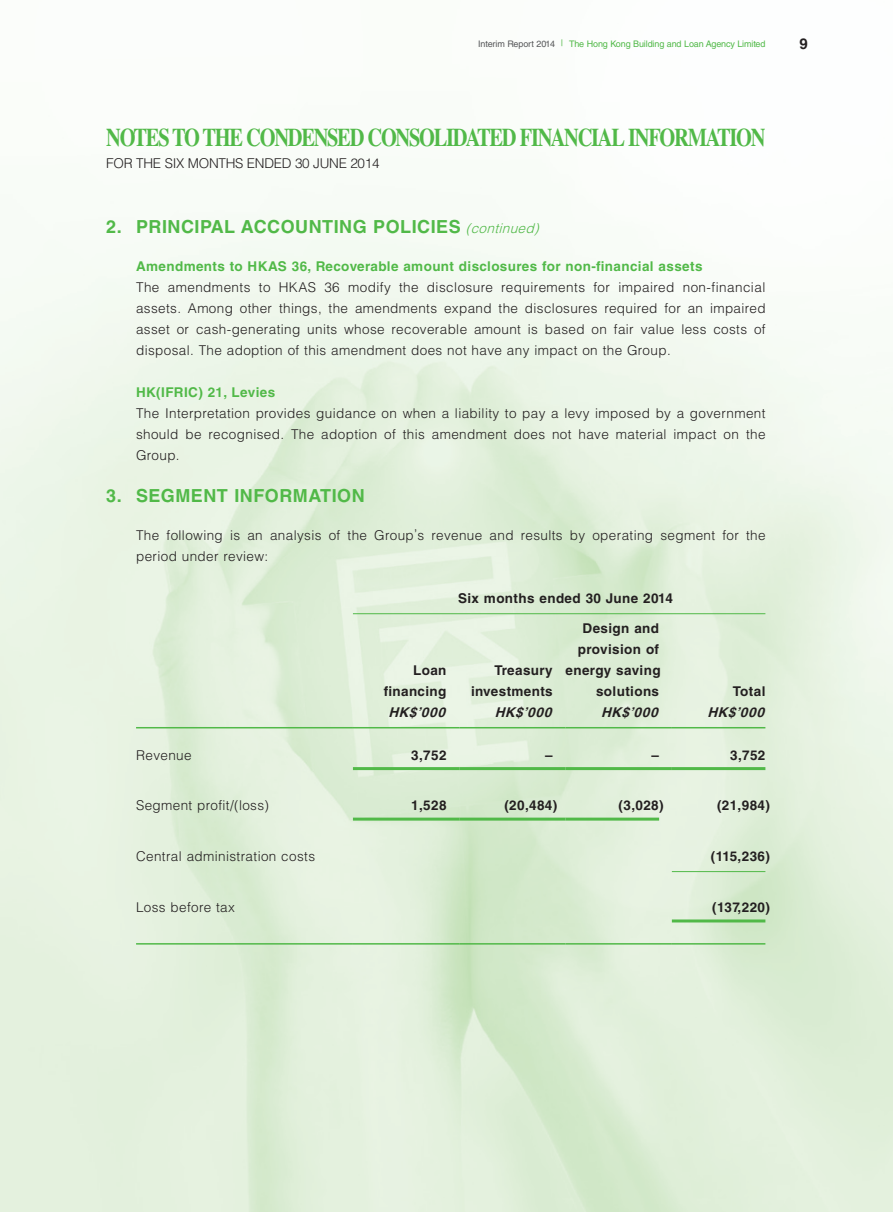
<style>
.page{position:relative;width:893px;height:1212px;background:#fff}
.page>*{position:absolute;margin:0;border:0;box-sizing:border-box;transform-origin:0 0}
.t1{font:700 25.5px "Times LT Std";letter-spacing:-.06em;color:#51b948;scale:.8 1}
.Heading_1{font:700 18px "Helvetica LT Std";letter-spacing:.03em;color:#51b948}
.Body_Text{font:700 15px "Helvetica LT Std";color:#231f20}
.Body_Text-2{font:300 13.5px/21px "Helvetica LT Std";letter-spacing:.03em;color:#231f20;text-align:justify}
.Body_Text-3{font:700 13.5px "Helvetica LT Std";letter-spacing:.03em;color:#231f20}
.Heading_2{font:700 13.5px "Helvetica LT Std";letter-spacing:.03em;color:#51b948}
.Body_Text-4{font:300 13.5px "Helvetica LT Std";letter-spacing:-.02em;color:#231f20}
.Body_Text-5{font:italic 700 13.5px "Helvetica LT Std";color:#231f20}
.Body_Text-6{font:9px "Helvetica LT Std";letter-spacing:-.015em;color:#51b948}
.s1{color:#57585a}
.s2{font-weight:300;font-style:italic;font-size:13.5px}
</style>
<div class="page">
<hr style="left:353px;top:613px;width:412px;height:1px;background:#51b948">
<hr style="left:136px;top:727px;width:217px;height:1px;background:#51b948">
<hr style="left:353px;top:727px;width:106px;height:1px;background:#51b948">
<hr style="left:459px;top:727px;width:107px;height:1px;background:#51b948">
<hr style="left:566px;top:727px;width:106px;height:1px;background:#51b948">
<hr style="left:672px;top:727px;width:93px;height:1px;background:#51b948">
<hr style="left:353px;top:767px;width:106px;height:3px;background:#51b948">
<hr style="left:459px;top:767px;width:107px;height:3px;background:#51b948">
<hr style="left:566px;top:767px;width:106px;height:3px;background:#51b948">
<hr style="left:672px;top:767px;width:93px;height:3px;background:#51b948">
<hr style="left:353px;top:817px;width:106px;height:3px;background:#51b948">
<hr style="left:459px;top:817px;width:107px;height:3px;background:#51b948">
<hr style="left:566px;top:817px;width:93px;height:3px;background:#51b948">
<hr style="left:672px;top:871px;width:93px;height:1px;background:#51b948">
<hr style="left:672px;top:919px;width:93px;height:3px;background:#51b948">
<hr style="left:136px;top:943px;width:217px;height:1px;background:#51b948">
<hr style="left:353px;top:943px;width:106px;height:1px;background:#51b948">
<hr style="left:459px;top:943px;width:107px;height:1px;background:#51b948">
<hr style="left:566px;top:943px;width:106px;height:1px;background:#51b948">
<hr style="left:672px;top:943px;width:93px;height:1px;background:#51b948">
<p class="Body_Text-6" style="left:478px;top:39px;width:289px"><span class="s1">Interim Report 2014</span> | The Hong Kong Building and Loan Agency Limited</p>
<p class="Body_Text" style="left:799px;top:35px;width:10px">9</p>
<p class="t1" style="left:106px;top:122px;width:826px">NOTES TO THE CONDENSED CONSOLIDATED FINANCIAL INFORMATION</p>
<p class="Body_Text-4" style="left:106px;top:155px;width:275px">FOR THE SIX MONTHS ENDED 30 JUNE 2014</p>
<p class="Heading_1" style="left:106px;top:216px;width:438px">2. PRINCIPAL ACCOUNTING POLICIES <span class="s2">(continued)</span></p>
<p class="Heading_2" style="left:136px;top:258px;width:568px">Amendments to HKAS 36, Recoverable amount disclosures for non-financial assets</p>
<p class="Body_Text-2" style="left:136px;top:277px;width:631px">The amendments to HKAS 36 modify the disclosure requirements for impaired non-financial assets. Among other things, the amendments expand the disclosures required for an impaired asset or cash-generating units whose recoverable amount is based on fair value less costs of disposal. The adoption of this amendment does not have any impact on the Group.</p>
<p class="Heading_2" style="left:136px;top:384px;width:141px">HK(IFRIC) 21, Levies</p>
<p class="Body_Text-2" style="left:136px;top:403px;width:631px">The Interpretation provides guidance on when a liability to pay a levy imposed by a government should be recognised. The adoption of this amendment does not have material impact on the Group.</p>
<p class="Heading_1" style="left:106px;top:485px;width:260px">3. SEGMENT INFORMATION</p>
<p class="Body_Text-2" style="left:136px;top:525px;width:631px">The following is an analysis of the Group’s revenue and results by operating segment for the period under review:</p>
<p class="Body_Text-3" style="left:458px;top:590px;width:217px">Six months ended 30 June 2014</p>
<p class="Body_Text-3" style="left:413px;top:662px;width:35px">Loan</p>
<p class="Body_Text-3" style="left:384px;top:683px;width:64px">financing</p>
<p class="Body_Text-3" style="left:494px;top:662px;width:60px">Treasury</p>
<p class="Body_Text-3" style="left:471px;top:683px;width:83px">investments</p>
<p class="Body_Text-3" style="left:583px;top:620px;width:78px">Design and</p>
<p class="Body_Text-3" style="left:578px;top:641px;width:83px">provision of</p>
<p class="Body_Text-3" style="left:566px;top:662px;width:97px">energy saving</p>
<p class="Body_Text-3" style="left:596px;top:683px;width:65px">solutions</p>
<p class="Body_Text-3" style="left:733px;top:683px;width:34px">Total</p>
<p class="Body_Text-5" style="left:388px;top:704px;width:62px">HK$’000</p>
<p class="Body_Text-5" style="left:495px;top:704px;width:62px">HK$’000</p>
<p class="Body_Text-5" style="left:601px;top:704px;width:62px">HK$’000</p>
<p class="Body_Text-5" style="left:707px;top:704px;width:62px">HK$’000</p>
<p class="Body_Text-2" style="left:136px;top:744px;width:57px">Revenue</p>
<p class="Body_Text-3" style="left:411px;top:747px;width:37px">3,752</p>
<p class="Body_Text-3" style="left:545px;top:747px;width:9px">–</p>
<p class="Body_Text-3" style="left:652px;top:747px;width:9px">–</p>
<p class="Body_Text-3" style="left:730px;top:747px;width:37px">3,752</p>
<p class="Body_Text-2" style="left:136px;top:795px;width:134px">Segment profit/(loss)</p>
<p class="Body_Text-3" style="left:411px;top:797px;width:37px">1,528</p>
<p class="Body_Text-3" style="left:504px;top:797px;width:54px">(20,484)</p>
<p class="Body_Text-3" style="left:619px;top:797px;width:47px">(3,028)</p>
<p class="Body_Text-3" style="left:717px;top:797px;width:54px">(21,984)</p>
<p class="Body_Text-2" style="left:136px;top:845px;width:181px">Central administration costs</p>
<p class="Body_Text-3" style="left:711px;top:848px;width:61px">(115,236)</p>
<p class="Body_Text-2" style="left:136px;top:897px;width:100px">Loss before tax</p>
<p class="Body_Text-3" style="left:712px;top:899px;width:59px">(137,220)</p>
</div>
